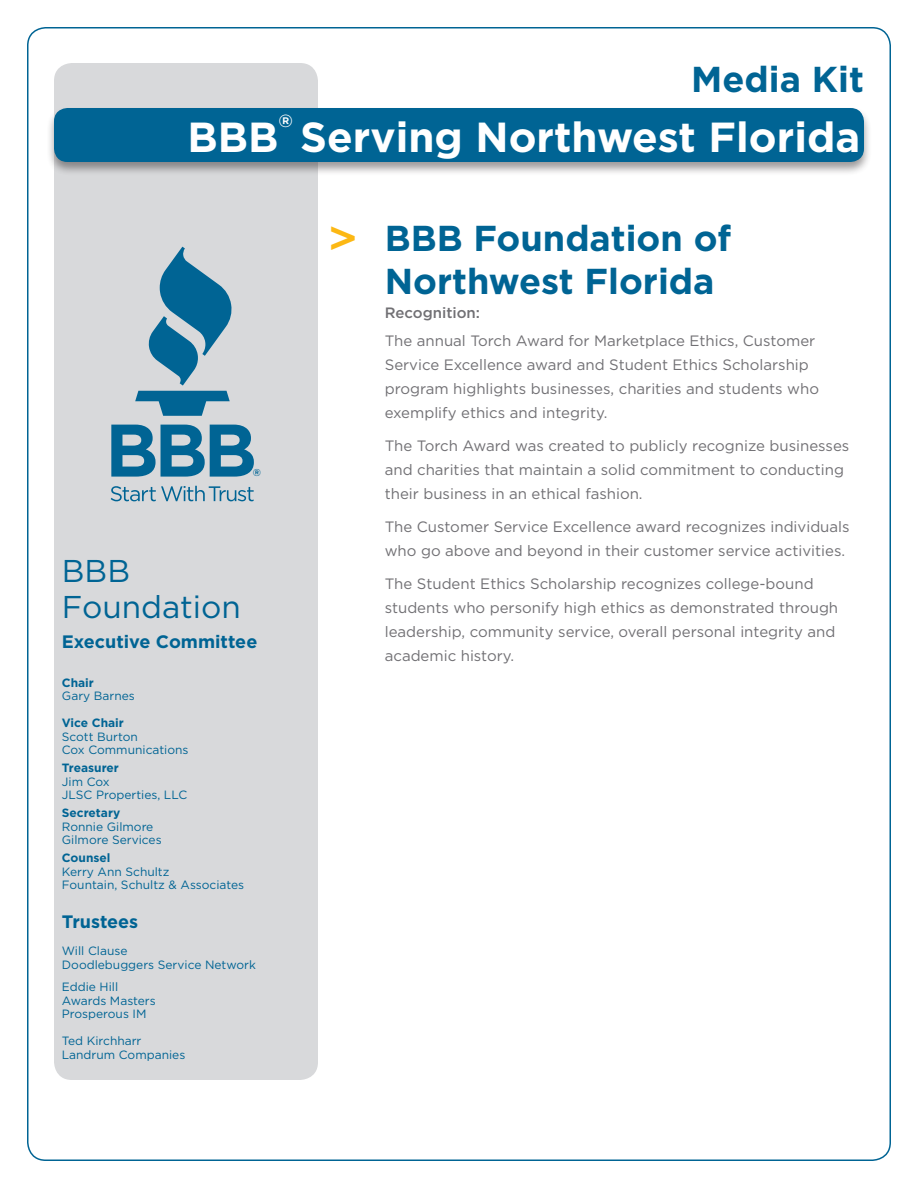
<style>
.page{position:relative;width:918px;height:1188px;background:#fff}
.page>*{position:absolute;margin:0;border:0;box-sizing:border-box;transform-origin:0 0}
.t1{font:700 42px "Gotham";color:#fff}
.Body{font:700 36px/43.2px "Gotham";color:#006494}
.t2{font:700 36px "Verdana";color:#fcb814}
.Blue_Small_Head{font:31.5px/36px "Gotham";color:#006494}
.Blue_Small_Head-2{font:700 18px "Gotham";color:#006494}
.Author{font:700 18px "Gotham";color:#006494}
.t3{font:700 17.55px "Gotham";color:#fff}
.Body-2{font:15px/24px "Gotham";color:#717074}
.Body-3{font:500 15px "Gotham";color:#717074}
.Author-2{font:12px/13.5px "Gotham";color:#006494}
.t4{font:700 10.05px "Gotham";color:#006494}
.s1{font-weight:700}
</style>
<div class="page">
<div style="left:54px;top:63px;width:264px;height:1017px;background:#d8d9db;border-radius:18px"></div>
<svg style="left:135px;top:247px;width:97px;height:169px"></svg>
<svg style="left:111px;top:425px;width:143px;height:52px"></svg>
<svg style="left:111px;top:486px;width:143px;height:15px"></svg>
<div style="left:46px;top:106px;width:826px;height:71px;background:#231f20;opacity:.45"></div>
<div style="left:54px;top:108px;width:810px;height:54px;background:#006494;border-radius:14px"></div>
<p class="t3" style="left:278px;top:111px;width:16px">®</p>
<h1 class="t1" style="left:187px;top:113px;width:92px">BBB</h1>
<h2 class="Body" style="left:691px;top:57px;width:174px">Media Kit</h2>
<h1 class="t1" style="left:300px;top:113px;width:561px">Serving Northwest Florida</h1>
<p class="t4" style="left:253px;top:466px;width:10px">®</p>
<p class="Blue_Small_Head" style="left:62px;top:553px;width:181px">BBB<br>Foundation</p>
<p class="Blue_Small_Head-2" style="left:62px;top:631px;width:197px">Executive Committee</p>
<p class="Author-2" style="left:62px;top:676px;width:74px"><span class="s1">Chair<br></span>Gary Barnes</p>
<p class="Author-2" style="left:62px;top:716px;width:128px"><span class="s1">Vice Chair<br></span>Scott Burton<br>Cox Communications</p>
<p class="Author-2" style="left:62px;top:761px;width:127px"><span class="s1">Treasurer<br></span>Jim Cox<br>JLSC Properties, LLC</p>
<p class="Author-2" style="left:62px;top:806px;width:101px"><span class="s1">Secretary<br></span>Ronnie Gilmore<br>Gilmore Services</p>
<p class="Author-2" style="left:62px;top:851px;width:184px"><span class="s1">Counsel<br></span>Kerry Ann Schultz<br>Fountain, Schultz &amp; Associates</p>
<p class="Author" style="left:62px;top:911px;width:78px">Trustees</p>
<p class="Author-2" style="left:62px;top:944px;width:196px">Will Clause<br>Doodlebuggers Service Network</p>
<p class="Author-2" style="left:62px;top:980px;width:95px">Eddie Hill<br>Awards Masters<br>Prosperous IM</p>
<p class="Author-2" style="left:62px;top:1034px;width:125px">Ted Kirchharr<br>Landrum Companies</p>
<p class="t2" style="left:327px;top:211px;width:33px">&gt;</p>
<p class="Body" style="left:385px;top:216px;width:348px">BBB Foundation of<br>Northwest Florida</p>
<p class="Body-3" style="left:385px;top:304px;width:97px">Recognition:</p>
<p class="Body-2" style="left:385px;top:329px;width:436px">The annual Torch Award for Marketplace Ethics, Customer Service Excellence award and Student Ethics Scholarship program highlights businesses, charities and students who exemplify ethics and integrity.</p>
<p class="Body-2" style="left:385px;top:434px;width:466px">The Torch Award was created to publicly recognize businesses and charities that maintain a solid commitment to conducting their business in an ethical fashion.</p>
<p class="Body-2" style="left:385px;top:515px;width:466px">The Customer Service Excellence award recognizes individuals who go above and beyond in their customer service activities.</p>
<p class="Body-2" style="left:385px;top:572px;width:455px">The Student Ethics Scholarship recognizes college-bound students who personify high ethics as demonstrated through leadership, community service, overall personal integrity and academic history.</p>
</div>
